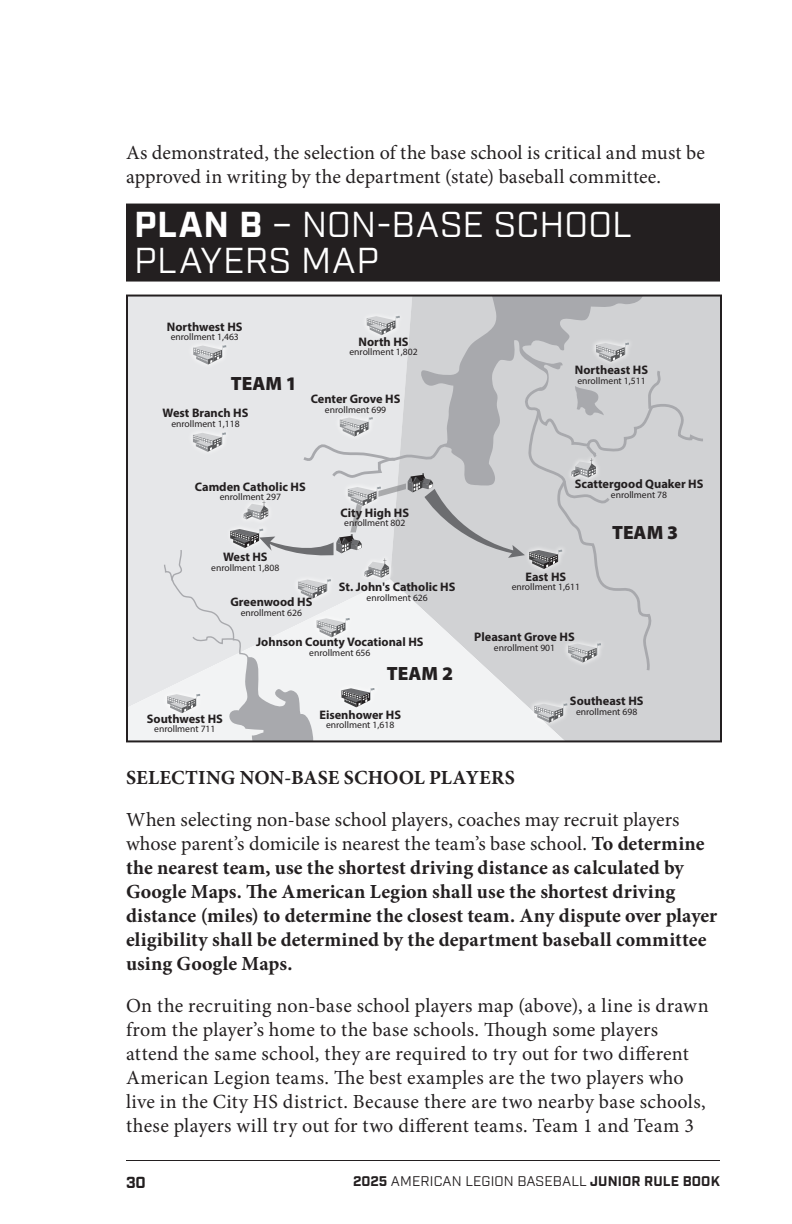
<style>
.page{position:relative;width:792px;height:1224px;background:#fff}
.page>*{position:absolute;margin:0;border:0;box-sizing:border-box;transform-origin:0 0}
.PoE_Header_-_2_line{font:36px/36px "Industry";letter-spacing:.01em;color:#fff}
.Body{font:20px/24px "Minion Pro";letter-spacing:.01em;color:#231f20}
.Body-2{font:700 20px/24px "Minion Pro";letter-spacing:.005em;color:#231f20}
.t1{font:900 19.2px "Myriad Pro";color:#231f20}
.t2{font:700 16px "Industry";color:#231f20}
.t3{font:14px "Industry";letter-spacing:.01em;color:#231f20}
.t4{font:700 12.4px "Myriad Pro";color:#231f20}
.t5{font:9.6px "Myriad Pro";color:#231f20}
.s1{font-weight:700}
.s2{font-weight:400}
</style>
<div class="page">
<hr style="left:126px;top:1160px;width:594px;height:1px;background:#231f20">
<div style="left:126px;top:204px;width:594px;height:78px;background:#231f20"></div>
<div style="left:129px;top:298px;width:34px;height:281px;background:#e6e7e9"></div>
<div style="left:706px;top:298px;width:13px;height:441px;background:#d1d2d4"></div>
<svg style="left:129px;top:579px;width:34px;height:160px;fill:#e6e7e9"></svg>
<img style="left:161px;top:687px;width:2px;height:33px">
<svg style="left:163px;top:298px;width:543px;height:441px"></svg>
<div style="left:126px;top:295px;width:596px;height:447px;border:2px solid #231f20"></div>
<p class="Body" style="left:126px;top:140px;width:581px">As demonstrated, the selection of the base school is critical and must be approved in writing by the department (state) baseball committee.</p>
<p class="PoE_Header_-_2_line" style="left:134px;top:207px;width:499px"><span class="s1">PLAN B</span> – NON-BASE SCHOOL<br>PLAYERS MAP</p>
<p class="t4" style="left:167px;top:318px;width:77px">Northwest HS</p>
<p class="t5" style="left:171px;top:331px;width:70px">enrollment 1,463</p>
<p class="t4" style="left:358px;top:333px;width:52px">North HS</p>
<p class="t5" style="left:349px;top:346px;width:70px">enrollment 1,802</p>
<p class="t1" style="left:231px;top:373px;width:68px">TEAM 1</p>
<p class="t4" style="left:163px;top:405px;width:87px">West Branch HS</p>
<p class="t5" style="left:171px;top:418px;width:70px">enrollment 1,118</p>
<p class="t4" style="left:311px;top:391px;width:91px">Center Grove HS</p>
<p class="t5" style="left:325px;top:404px;width:63px">enrollment 699</p>
<p class="t4" style="left:575px;top:362px;width:75px">Northeast HS</p>
<p class="t5" style="left:577px;top:374px;width:70px">enrollment 1,511</p>
<p class="t4" style="left:195px;top:478px;width:112px">Camden Catholic HS</p>
<p class="t5" style="left:220px;top:491px;width:63px">enrollment 297</p>
<p class="t4" style="left:223px;top:549px;width:46px">West HS</p>
<p class="t5" style="left:211px;top:561px;width:70px">enrollment 1,808</p>
<p class="t4" style="left:341px;top:505px;width:70px">City High HS</p>
<p class="t5" style="left:344px;top:517px;width:63px">enrollment 802</p>
<p class="t4" style="left:339px;top:579px;width:118px">St. John's Catholic HS</p>
<p class="t5" style="left:367px;top:591px;width:63px">enrollment 626</p>
<p class="t4" style="left:256px;top:634px;width:169px">Johnson County Vocational HS</p>
<p class="t5" style="left:309px;top:647px;width:63px">enrollment 656</p>
<p class="t4" style="left:231px;top:594px;width:83px">Greenwood HS</p>
<p class="t5" style="left:241px;top:607px;width:63px">enrollment 626</p>
<p class="t4" style="left:147px;top:711px;width:78px">Southwest HS</p>
<p class="t5" style="left:154px;top:723px;width:63px">enrollment 711</p>
<p class="t1" style="left:387px;top:662px;width:68px">TEAM 2</p>
<p class="t4" style="left:319px;top:707px;width:83px">Eisenhower HS</p>
<p class="t5" style="left:326px;top:719px;width:70px">enrollment 1,618</p>
<p class="t4" style="left:575px;top:476px;width:130px">Scattergood Quaker HS</p>
<p class="t5" style="left:611px;top:488px;width:58px">enrollment 78</p>
<p class="t4" style="left:525px;top:568px;width:42px">East HS</p>
<p class="t5" style="left:512px;top:581px;width:70px">enrollment 1,611</p>
<p class="t4" style="left:474px;top:629px;width:102px">Pleasant Grove HS</p>
<p class="t5" style="left:494px;top:642px;width:63px">enrollment 901</p>
<p class="t1" style="left:612px;top:522px;width:68px">TEAM 3</p>
<p class="t4" style="left:570px;top:693px;width:75px">Southeast HS</p>
<p class="t5" style="left:576px;top:706px;width:63px">enrollment 698</p>
<p class="Body-2" style="left:126px;top:766px;width:390px">SELECTING NON-BASE SCHOOL PLAYERS</p>
<p class="Body-2" style="left:126px;top:808px;width:593px"><span class="s2">When selecting non-base school players, coaches may recruit players whose parent’s domicile is nearest the team’s base school.</span> To determine the nearest team, use the shortest driving distance as calculated by Google Maps. The American Legion shall use the shortest driving distance (miles) to determine the closest team. Any dispute over player eligibility shall be determined by the department baseball committee using Google Maps.</p>
<p class="Body" style="left:126px;top:994px;width:584px">On the recruiting non-base school players map (above), a line is drawn from the player’s home to the base schools. Though some players attend the same school, they are required to try out for two different American Legion teams. The best examples are the two players who live in the City HS district. Because there are two nearby base schools, these players will try out for two different teams. Team 1 and Team 3</p>
<p class="t2" style="left:126px;top:1173px;width:21px">30</p>
<p class="t3" style="left:353px;top:1173px;width:368px"><span class="s1">2025</span> AMERICAN LEGION BASEBALL <span class="s1">JUNIOR RULE BOOK</span></p>
</div>
